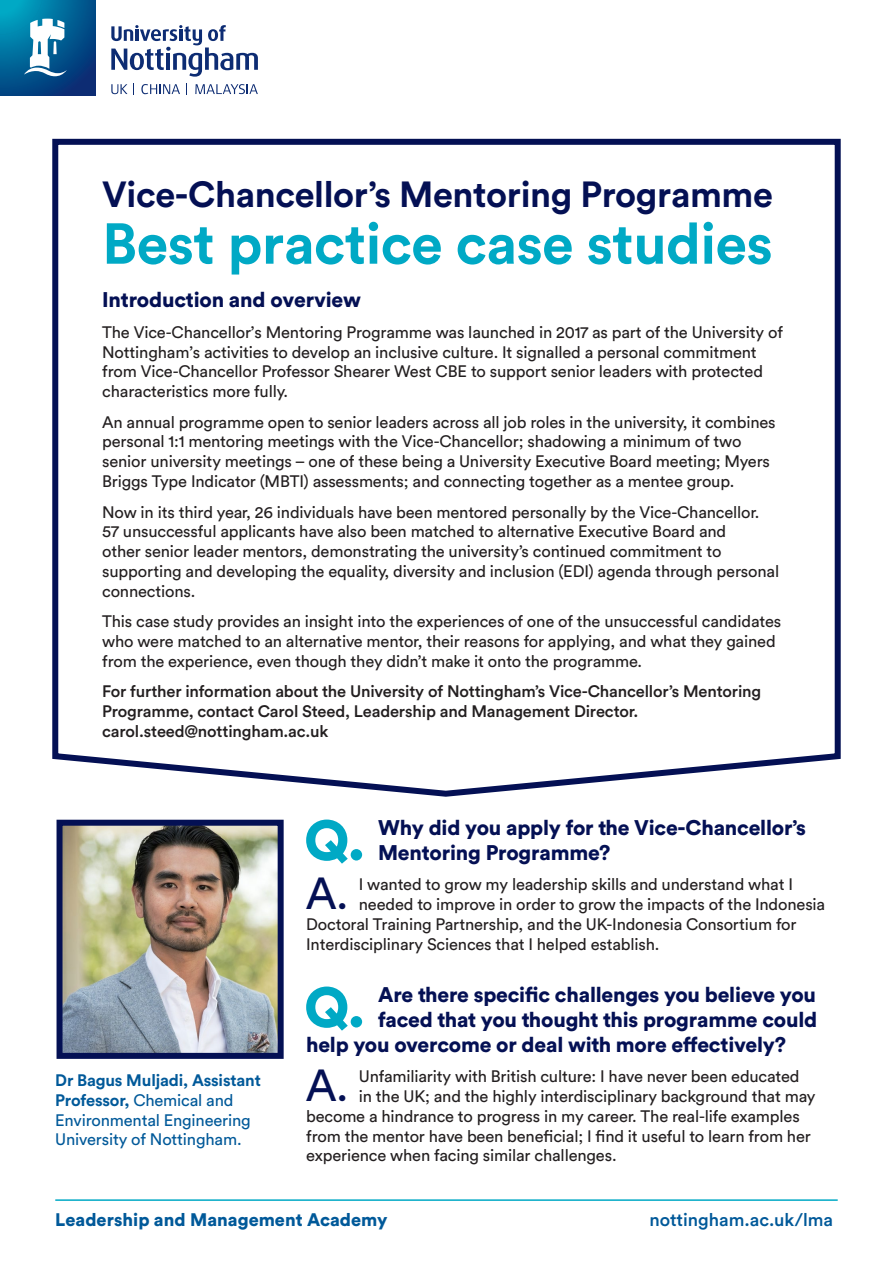
<style>
.page{position:relative;width:893px;height:1263px;background:#fff}
.page>*{position:absolute;margin:0;border:0;box-sizing:border-box;transform-origin:0 0}
.Body-no-gaps{font:700 57px "Circular Pro";letter-spacing:-.01em;color:#00a9c5}
.Q{font:900 55.95px "Circular Pro";color:#00a9c5}
.A{font:44.4px "Circular Pro";color:#041054}
.Body-no-gaps-2{font:700 36px "Circular Pro";letter-spacing:-.01em;color:#041054}
.Q-2{font:900 21px/24.8px "Circular Pro";letter-spacing:-.01em;color:#041054}
.Body-no-gaps-3{font:900 21px "Circular Pro";letter-spacing:-.01em;color:#041054}
.webstrap{font:900 18px "Circular Pro";color:#005999}
.webstrap-2{font:500 18px "Circular Pro";color:#005999}
.Body-no-gaps-4{font:16.5px/19.8px "Circular Pro";letter-spacing:-.01em;color:#231f20}
.A-2{font:16.5px "Circular Pro";letter-spacing:-.01em;color:#231f20}
.Body-no-gaps-5{font:500 16.5px/19.8px "Circular Pro";letter-spacing:-.01em;color:#231f20}
.Body-no-space{font:16.5px/19.8px "Circular Pro";letter-spacing:-.01em;color:#005999}
.s1{font-weight:700}
</style>
<div class="page">
<img style="left:64px;top:827px;width:213px;height:225px">
<div style="left:57px;top:820px;width:227px;height:239px;border:6px solid #041054"></div>
<svg style="left:0;top:0;width:95px;height:95px;background:#015e93"></svg>
<svg style="left:141px;top:84px;width:39px;height:10px"></svg>
<svg style="left:195px;top:84px;width:63px;height:10px"></svg>
<svg style="left:111px;top:84px;width:16px;height:10px"></svg>
<svg style="left:111px;top:25px;width:147px;height:52px"></svg>
<svg style="left:24px;top:19px;width:43px;height:57px"></svg>
<svg style="left:52px;top:138px;width:789px;height:659px"></svg>
<hr style="left:55px;top:1199px;width:783px;height:2px;background:#00a9c5">
<p class="Body-no-gaps-2" style="left:102px;top:169px;width:672px">Vice-Chancellor’s Mentoring Programme</p>
<p class="Body-no-gaps" style="left:102px;top:204px;width:672px">Best practice case studies</p>
<p class="Body-no-gaps-3" style="left:102px;top:285px;width:260px">Introduction and overview</p>
<p class="Body-no-gaps-4" style="left:102px;top:321px;width:682px">The Vice-Chancellor’s Mentoring Programme was launched in 2017 as part of the University of Nottingham’s activities to develop an inclusive culture. It signalled a personal commitment from Vice-Chancellor Professor Shearer West CBE to support senior leaders with protected characteristics more fully.</p>
<p class="Body-no-gaps-4" style="left:102px;top:411px;width:675px">An annual programme open to senior leaders across all job roles in the university, it combines personal 1:1 mentoring meetings with the Vice-Chancellor; shadowing a minimum of two senior university meetings – one of these being a University Executive Board meeting; Myers Briggs Type Indicator (MBTI) assessments; and connecting together as a mentee group.</p>
<p class="Body-no-gaps-4" style="left:102px;top:501px;width:678px">Now in its third year, 26 individuals have been mentored personally by the Vice-Chancellor.<br>57 unsuccessful applicants have also been matched to alternative Executive Board and<br>other senior leader mentors, demonstrating the university’s continued commitment to supporting and developing the equality, diversity and inclusion (EDI) agenda through personal connections.</p>
<p class="Body-no-gaps-4" style="left:102px;top:611px;width:681px">This case study provides an insight into the experiences of one of the unsuccessful candidates who were matched to an alternative mentor, their reasons for applying, and what they gained from the experience, even though they didn’t make it onto the programme.</p>
<p class="Body-no-gaps-5" style="left:102px;top:681px;width:661px">For further information about the University of Nottingham’s Vice-Chancellor’s Mentoring<br>Programme, contact Carol Steed, Leadership and Management Director. carol.steed@nottingham.ac.uk</p>
<p class="Body-no-space" style="left:55px;top:1070px;width:207px"><span class="s1">Dr Bagus Muljadi, Assistant<br>Professor,</span> Chemical and<br>Environmental Engineering<br>University of Nottingham.</p>
<p class="Q" style="left:304px;top:801px;width:63px">Q.</p>
<p class="Q-2" style="left:378px;top:815px;width:429px">Why did you apply for the Vice-Chancellor’s<br>Mentoring Programme?</p>
<p class="A" style="left:306px;top:863px;width:44px">A.</p>
<p class="A-2" style="left:359px;top:874px;width:436px">I wanted to grow my leadership skills and understand what I</p>
<p class="A-2" style="left:359px;top:893px;width:468px">needed to improve in order to grow the impacts of the Indonesia</p>
<p class="A-2" style="left:306px;top:913px;width:492px">Doctoral Training Partnership, and the UK-Indonesia Consortium for</p>
<p class="A-2" style="left:306px;top:933px;width:355px">Interdisciplinary Sciences that I helped establish.</p>
<p class="Q" style="left:304px;top:968px;width:63px">Q.</p>
<p class="Q-2" style="left:378px;top:982px;width:439px">Are there specific challenges you believe you</p>
<p class="Q-2" style="left:378px;top:1006px;width:441px">faced that you thought this programme could</p>
<p class="Q-2" style="left:306px;top:1031px;width:482px">help you overcome or deal with more effectively?</p>
<p class="A" style="left:306px;top:1055px;width:44px">A.</p>
<p class="A-2" style="left:359px;top:1065px;width:442px">Unfamiliarity with British culture: I have never been educated</p>
<p class="A-2" style="left:359px;top:1085px;width:458px">in the UK; and the highly interdisciplinary background that may</p>
<p class="A-2" style="left:306px;top:1105px;width:495px">become a hindrance to progress in my career. The real-life examples</p>
<p class="A-2" style="left:306px;top:1125px;width:506px">from the mentor have been beneficial; I find it useful to learn from her</p>
<p class="A-2" style="left:306px;top:1144px;width:312px">experience when facing similar challenges.</p>
<p class="webstrap" style="left:55px;top:1207px;width:334px">Leadership and Management Academy</p>
<p class="webstrap-2" style="left:649px;top:1208px;width:185px">nottingham.ac.uk/lma</p>
</div>
